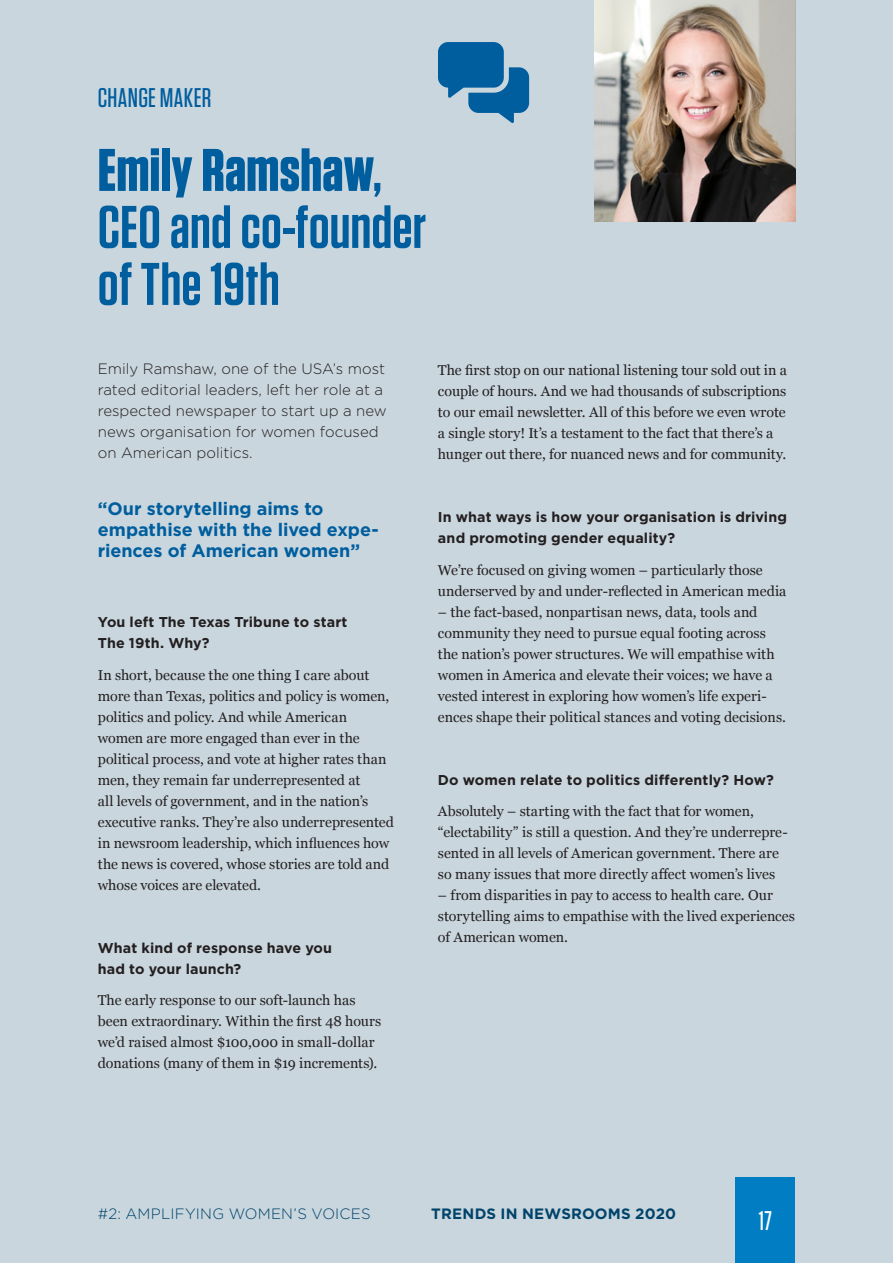
<style>
.page{position:relative;width:893px;height:1263px;background:#c9d6dd}
.page>*{position:absolute;margin:0;border:0;box-sizing:border-box;transform-origin:0 0}
.t1{font:600 60px/57px "Tungsten";letter-spacing:.005em;color:#005e9e}
.t2{font:500 27px "Tungsten";letter-spacing:.015em;color:#005e9e}
.t3{font:500 27px "Tungsten";color:#fff}
.t4{font:700 18px/21px "Gotham";color:#005e9e}
.t5{font:300 15px/21px "Gotham";color:#231f20}
.t6{font:300 15px "Gotham";letter-spacing:.015em;color:#00446b}
.t7{font:700 15px "Gotham";letter-spacing:.015em;color:#00446b}
.t8{font:14.25px/21px "Georgia";color:#231f20}
.t9{font:700 14.25px/21px "Gotham";letter-spacing:.01em;color:#231f20}
.s1{font-weight:700}
</style>
<div class="page">
<div style="left:736px;top:1178px;width:59px;height:85px;background:#007dc3"></div>
<img style="left:595px;top:0;width:200px;height:221px">
<svg style="left:438px;top:42px;width:91px;height:81px"></svg>
<h2 class="t2" style="left:98px;top:83px;width:115px">CHANGE MAKER</h2>
<h1 class="t1" style="left:98px;top:143px;width:330px"><span class="s1">Emily Ramshaw</span>,<br>CEO and co-founder of The 19th</h1>
<p class="t5" style="left:98px;top:358px;width:290px">Emily Ramshaw, one of the USA’s most rated editorial leaders, left her role at a respected newspaper to start up a new news organisation for women focused on American politics.</p>
<p class="t4" style="left:98px;top:498px;width:281px">“Our storytelling aims to empathise with the lived expe&shy;riences of American women”</p>
<p class="t9" style="left:98px;top:611px;width:251px">You left The Texas Tribune to start<br>The 19th. Why?</p>
<p class="t8" style="left:98px;top:664px;width:298px">In short, because the one thing I care about more than Texas, politics and policy is women, politics and policy. And while American women are more engaged than ever in the political process, and vote at higher rates than men, they remain far underrepresented at<br>all levels of government, and in the nation’s executive ranks. They’re also underrepresented in newsroom leadership, which influences how the news is covered, whose stories are told and whose voices are elevated.</p>
<p class="t9" style="left:98px;top:937px;width:236px">What kind of response have you had to your launch?</p>
<p class="t8" style="left:98px;top:989px;width:285px">The early response to our soft-launch has been extraordinary. Within the first 48 hours we’d raised almost $100,000 in small-dollar donations (many of them in $19 increments).</p>
<p class="t8" style="left:438px;top:359px;width:351px">The first stop on our national listening tour sold out in a couple of hours. And we had thousands of subscriptions to our email newsletter. All of this before we even wrote a single story! It’s a testament to the fact that there’s a hunger out there, for nuanced news and for community.</p>
<p class="t9" style="left:438px;top:506px;width:351px">In what ways is how your organisation is driving and promoting gender equality?</p>
<p class="t8" style="left:438px;top:559px;width:350px">We’re focused on giving women – particularly those underserved by and under-reflected in American media</p>
<p class="t8" style="left:438px;top:601px;width:349px">– the fact-based, nonpartisan news, data, tools and community they need to pursue equal footing across the nation’s power structures. We will empathise with women in America and elevate their voices; we have a vested interest in exploring how women’s life experi&shy;ences shape their political stances and voting decisions.</p>
<p class="t9" style="left:438px;top:769px;width:337px">Do women relate to politics differently? How?</p>
<p class="t8" style="left:438px;top:800px;width:351px">Absolutely – starting with the fact that for women, “electability” is still a question. And they’re underrepre&shy;sented in all levels of American government. There are so many issues that more directly affect women’s lives</p>
<p class="t8" style="left:438px;top:884px;width:359px">– from disparities in pay to access to health care. Our storytelling aims to empathise with the lived experiences of American women.</p>
<p class="t6" style="left:98px;top:1204px;width:274px">#2: AMPLIFYING WOMEN’S VOICES</p>
<p class="t7" style="left:431px;top:1204px;width:246px">TRENDS IN NEWSROOMS 2020</p>
<h2 class="t3" style="left:759px;top:1206px;width:14px">17</h2>
</div>
